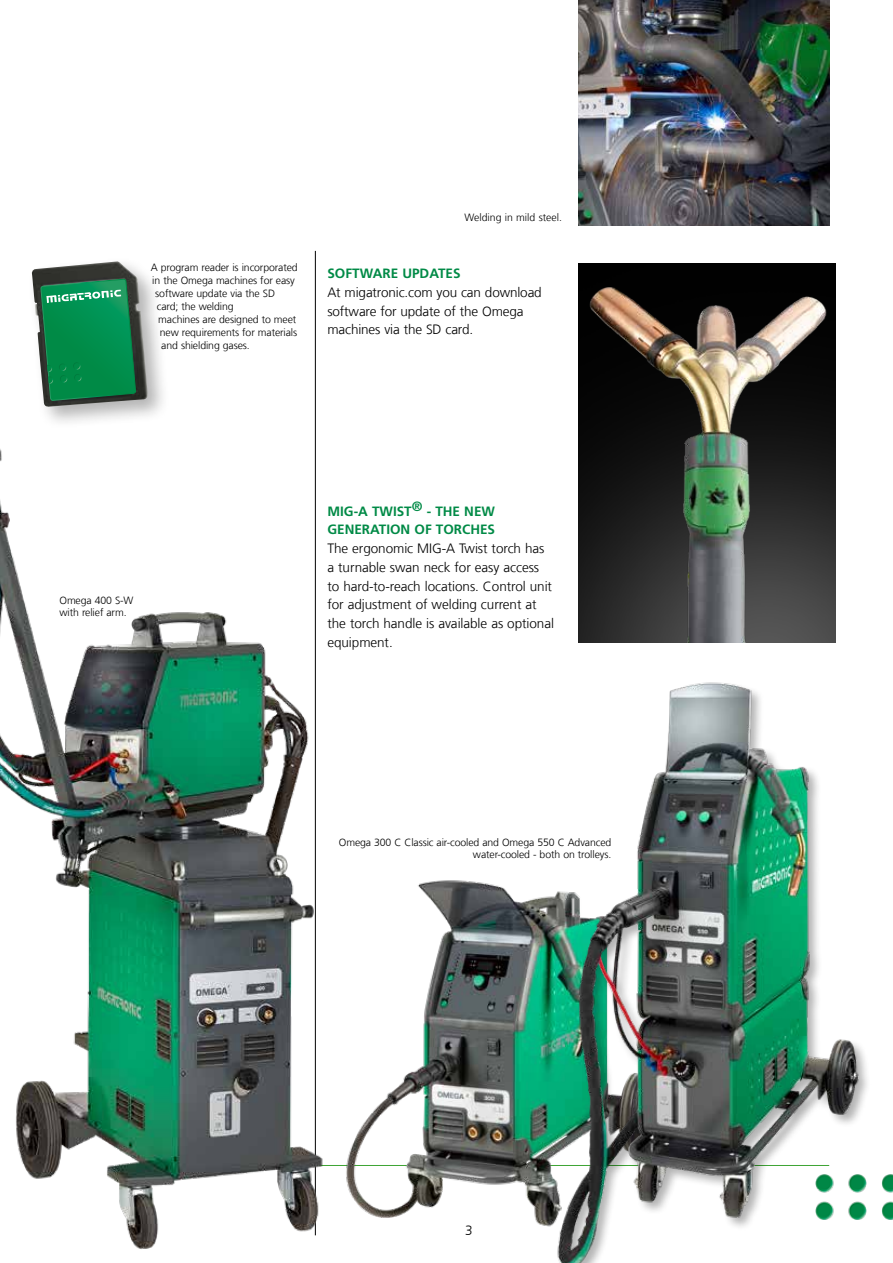
<style>
.page{position:relative;width:893px;height:1263px;background:#fff}
.page>*{position:absolute;margin:0;border:0;box-sizing:border-box;transform-origin:0 0}
.t1{font:300 13.5px/18.8px "Frutiger LT Com";letter-spacing:-.005em;color:#000}
.t2{font:700 13.5px/18.8px "Frutiger LT Pro";color:#008a46}
.t3{font:300 10.5px/12.6px "Frutiger LT Com";letter-spacing:-.01em;color:#000;text-align:right}
</style>
<div class="page">
<img style="left:0;top:250px;width:340px;height:999px">
<img style="left:578px;top:0;width:251px;height:225px">
<div style="left:27px;top:256px;width:143px;height:173px;background:#000;opacity:.3"></div>
<img style="left:31px;top:261px;width:118px;height:147px">
<svg style="left:41px;top:263px;width:95px;height:153px;background:#28865a"></svg>
<img style="left:340px;top:880px;width:208px;height:347px">
<img style="left:548px;top:682px;width:319px;height:581px">
<img style="left:578px;top:264px;width:257px;height:378px">
<img style="left:587px;top:274px;width:244px;height:368px">
<img style="left:814px;top:1174px;width:79px;height:46px">
<p class="t3" style="left:151px;top:262px;width:148px">A program reader is incorporated</p>
<p class="t3" style="left:152px;top:274px;width:144px">in the Omega machines for easy</p>
<p class="t3" style="left:155px;top:287px;width:121px">software update via the SD</p>
<p class="t3" style="left:157px;top:300px;width:78px">card; the welding</p>
<p class="t3" style="left:158px;top:313px;width:140px">machines are designed to meet</p>
<p class="t3" style="left:160px;top:326px;width:139px">new requirements for materials</p>
<p class="t3" style="left:161px;top:339px;width:90px">and shielding gases.</p>
<p class="t3" style="left:464px;top:211px;width:99px">Welding in mild steel.</p>
<p class="t2" style="left:327px;top:264px;width:135px">SOFTWARE UPDATES</p>
<p class="t1" style="left:327px;top:283px;width:216px">At migatronic.com you can download software for update of the Omega machines via the SD card.</p>
<p class="t3" style="left:60px;top:594px;width:76px;text-align:left">Omega 400 S-W with relief arm.</p>
<p class="t2" style="left:327px;top:502px;width:169px">MIG-A TWIST® - THE NEW<br>GENERATION OF TORCHES</p>
<p class="t1" style="left:327px;top:539px;width:228px">The ergonomic MIG-A Twist torch has a turnable swan neck for easy access to hard-to-reach locations. Control unit for adjustment of welding current at the torch handle is available as optional equipment.</p>
<p class="t3" style="left:339px;top:836px;width:274px">Omega 300 C Classic air-cooled and Omega 550 C Advanced water-cooled - both on trolleys.</p>
<p class="t1" style="left:465px;top:1221px;width:9px">3</p>
</div>
